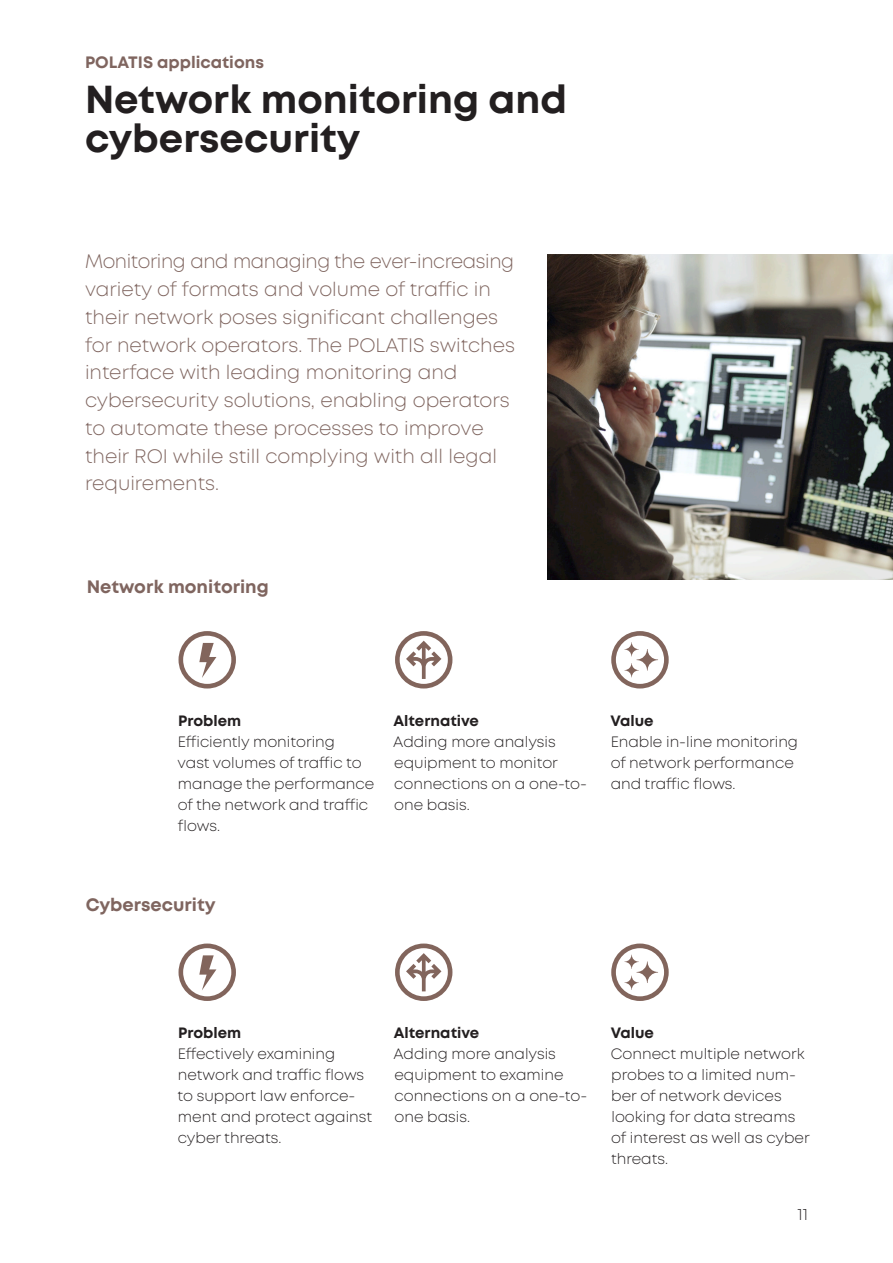
<style>
.page{position:relative;width:893px;height:1263px;background:#fff}
.page>*{position:absolute;margin:0;border:0;box-sizing:border-box;transform-origin:0 0}
.t1{font:700 39px/39px "Mont";color:#231f20}
.t2{font:300 19.5px/27.8px "Mont";color:#7f655f}
.t3{font:700 18px "Mont";color:#7f655f}
.t4{font:700 16.5px "Mont";color:#7f655f}
.t5{font:300 16.5px "Mont";color:#231f20}
.t6{font:300 15px/21px "Mont";color:#231f20}
.t7{font:700 15px "Mont";color:#231f20}
</style>
<div class="page">
<img style="left:547px;top:254px;width:346px;height:326px">
<svg style="left:179px;top:631px;width:57px;height:57px"></svg>
<svg style="left:179px;top:943px;width:57px;height:58px"></svg>
<svg style="left:395px;top:631px;width:57px;height:57px"></svg>
<svg style="left:395px;top:943px;width:57px;height:58px"></svg>
<svg style="left:611px;top:631px;width:58px;height:57px"></svg>
<svg style="left:611px;top:943px;width:58px;height:58px"></svg>
<p class="t4" style="left:85px;top:52px;width:180px">POLATIS applications</p>
<h1 class="t1" style="left:85px;top:80px;width:484px">Network monitoring and cybersecurity</h1>
<p class="t2" style="left:85px;top:248px;width:431px">Monitoring and managing the ever-increasing variety of formats and volume of traffic in their network poses significant challenges for network operators. The POLATIS switches interface with leading monitoring and cybersecurity solutions, enabling operators to automate these processes to improve their ROI while still complying with all legal requirements.</p>
<p class="t3" style="left:87px;top:575px;width:183px">Network monitoring</p>
<p class="t7" style="left:178px;top:711px;width:65px">Problem</p>
<p class="t6" style="left:178px;top:731px;width:198px">Efficiently monitoring<br>vast volumes of traffic to manage the performance of the network and traffic flows.</p>
<p class="t7" style="left:393px;top:711px;width:87px">Alternative</p>
<p class="t6" style="left:393px;top:731px;width:195px">Adding more analysis equipment to monitor connections on a one-to&shy;one basis.</p>
<p class="t7" style="left:610px;top:711px;width:45px">Value</p>
<p class="t6" style="left:611px;top:731px;width:189px">Enable in-line monitoring of network performance and traffic flows.</p>
<p class="t3" style="left:86px;top:893px;width:131px">Cybersecurity</p>
<p class="t7" style="left:178px;top:1023px;width:65px">Problem</p>
<p class="t6" style="left:178px;top:1044px;width:196px">Effectively examining network and traffic flows to support law enforce&shy;ment and protect against cyber threats.</p>
<p class="t7" style="left:394px;top:1023px;width:87px">Alternative</p>
<p class="t6" style="left:394px;top:1044px;width:195px">Adding more analysis equipment to examine connections on a one-to&shy;one basis.</p>
<p class="t7" style="left:611px;top:1023px;width:45px">Value</p>
<p class="t6" style="left:611px;top:1044px;width:200px">Connect multiple network probes to a limited num&shy;ber of network devices looking for data streams of interest as well as cyber threats.</p>
<p class="t5" style="left:797px;top:1204px;width:12px">11</p>
</div>
